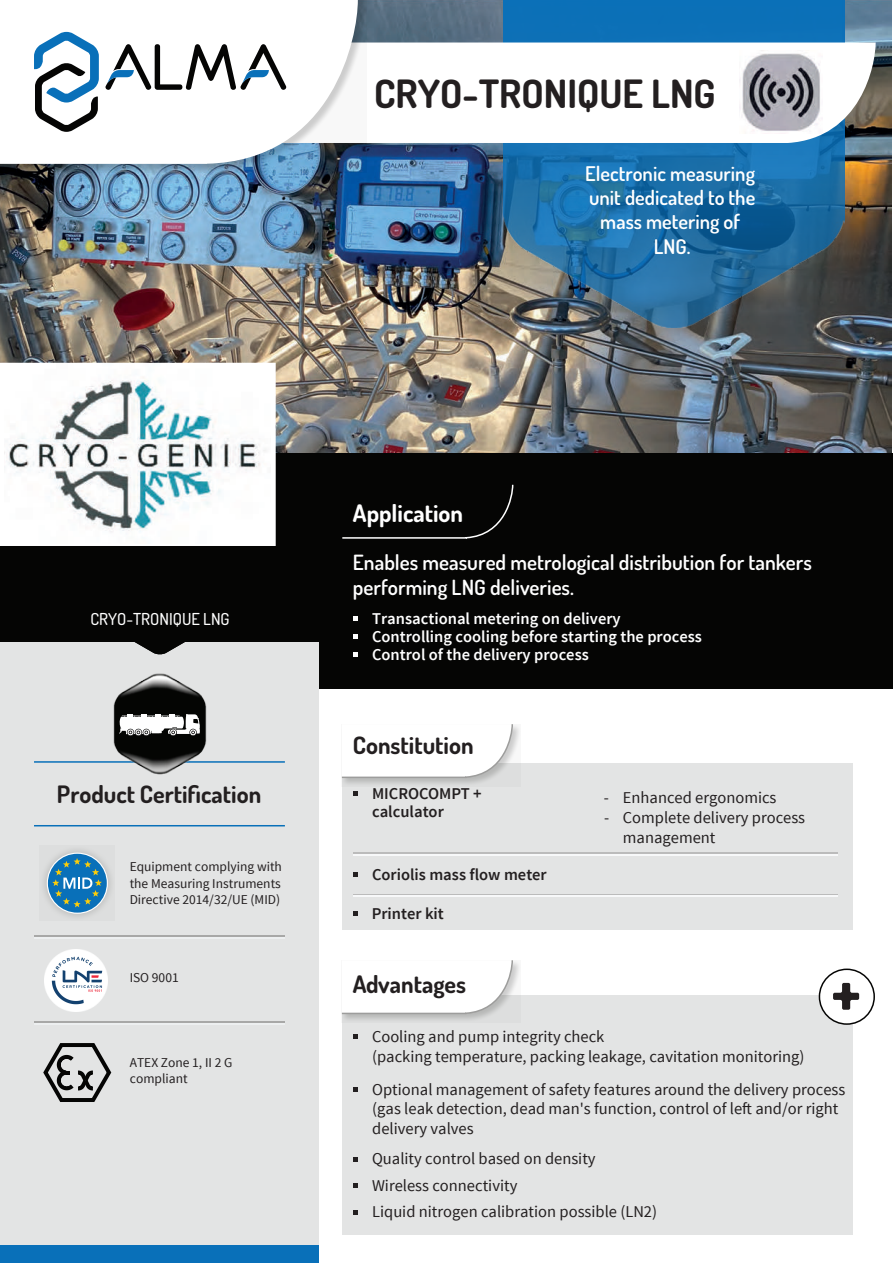
<style>
.page{position:relative;width:893px;height:1263px;background:#fff}
.page>*{position:absolute;margin:0;border:0;box-sizing:border-box;transform-origin:0 0}
.t1{font:700 39px "Dosis";color:#231f20}
.t2{font:700 24px "Dosis";color:#231f20}
.t3{font:700 24px "Dosis";color:#fff}
.t4{font:600 21px/25.2px "Dosis";color:#fff}
.t5{font:600 20.25px/24.3px "Dosis";color:#fff;text-align:center}
.t6{font:16.5px/19.8px "Source Sans Pro";color:#231f20}
.t7{font:600 16.5px/18px "Source Sans Pro";color:#fff}
.t8{font:600 16.5px/18px "Source Sans Pro";color:#231f20}
.t9{font:500 16.5px "Dosis";color:#fff}
.t10{font:13.5px/16.5px "Source Sans Pro";color:#231f20;text-align:justify}
</style>
<div class="page">
<img style="left:0;top:0;width:892px;height:453px">
<div style="left:0;top:453px;width:893px;height:236px;background:#050504"></div>
<img style="left:504px;top:0;width:340px;height:328px">
<svg style="left:367px;top:43px;width:509px;height:100px"></svg>
<img style="left:0;top:0;width:367px;height:173px">
<svg style="left:0;top:0;width:358px;height:164px"></svg>
<svg style="left:105px;top:44px;width:181px;height:46px"></svg>
<svg style="left:34px;top:32px;width:65px;height:100px"></svg>
<div style="left:0;top:642px;width:319px;height:621px;background:#e3e4e4"></div>
<hr style="left:34px;top:825px;width:251px;height:1px;background:#0970b9">
<hr style="left:34px;top:761px;width:251px;height:2px;background:#0970b9">
<div style="left:40px;top:846px;width:75px;height:75px;background:linear-gradient(to right,#d7d8d8,#d7d8d8)"></div>
<div style="left:47px;top:853px;width:61px;height:61px;border:2px solid #fff;border-radius:50%"></div>
<div style="left:48px;top:854px;width:59px;height:59px;background:#0970b9;border-radius:50%"></div>
<svg style="left:52px;top:858px;width:50px;height:49px"></svg>
<div style="left:0;top:1246px;width:319px;height:17px;background:#0970b9"></div>
<hr style="left:34px;top:935px;width:251px;height:2px;background:#a8a8a7">
<hr style="left:34px;top:937px;width:251px;height:1px;background:#edeff0">
<hr style="left:34px;top:1021px;width:251px;height:2px;background:#a8a8a7">
<hr style="left:34px;top:1023px;width:251px;height:1px;background:#edeff0">
<img style="left:106px;top:673px;width:107px;height:102px">
<svg style="left:119px;top:714px;width:81px;height:22px;background:#b9bab9"></svg>
<hr style="left:152px;top:729px;width:10px;height:4px;background:#fff">
<div style="left:342px;top:763px;width:511px;height:167px;background:#e3e4e4"></div>
<svg style="left:343px;top:725px;width:177px;height:60px"></svg>
<svg style="left:341px;top:724px;width:173px;height:55px"></svg>
<svg style="left:353px;top:791px;width:5px;height:5px"></svg>
<svg style="left:353px;top:872px;width:5px;height:5px"></svg>
<hr style="left:353px;top:852px;width:485px;height:2px;background:#bbb">
<hr style="left:353px;top:854px;width:485px;height:1px;background:#f7f8f9">
<div style="left:342px;top:995px;width:511px;height:240px;background:#e3e4e4"></div>
<svg style="left:343px;top:961px;width:177px;height:60px"></svg>
<svg style="left:341px;top:960px;width:173px;height:55px"></svg>
<svg style="left:353px;top:1034px;width:5px;height:5px"></svg>
<svg style="left:353px;top:1183px;width:5px;height:5px"></svg>
<div style="left:819px;top:969px;width:55px;height:55px;background:#fff;border-radius:50%"></div>
<div style="left:819px;top:968px;width:56px;height:57px;border:2px solid #050504;border-radius:50%"></div>
<svg style="left:833px;top:983px;width:26px;height:27px"></svg>
<svg style="left:353px;top:616px;width:5px;height:5px"></svg>
<svg style="left:353px;top:634px;width:5px;height:5px"></svg>
<svg style="left:353px;top:652px;width:5px;height:5px"></svg>
<svg style="left:342px;top:484px;width:172px;height:55px"></svg>
<svg style="left:134px;top:642px;width:51px;height:13px"></svg>
<svg style="left:353px;top:1157px;width:5px;height:5px"></svg>
<svg style="left:43px;top:1043px;width:68px;height:59px"></svg>
<div style="left:0;top:363px;width:276px;height:183px;border:2px solid #fff"></div>
<img style="left:5px;top:363px;width:265px;height:181px">
<img style="left:740px;top:51px;width:82px;height:82px">
<hr style="left:353px;top:894px;width:485px;height:2px;background:#bbb">
<hr style="left:353px;top:896px;width:485px;height:1px;background:#f7f8f9">
<svg style="left:353px;top:911px;width:4px;height:5px"></svg>
<svg style="left:353px;top:1087px;width:5px;height:4px"></svg>
<svg style="left:353px;top:1210px;width:5px;height:4px"></svg>
<img style="left:45px;top:949px;width:63px;height:63px">
<h1 class="t1" style="left:374px;top:69px;width:343px">CRYO-TRONIQUE LNG</h1>
<p class="t5" style="left:585px;top:161px;width:171px">Electronic measuring unit dedicated to the mass metering of<br>LNG.</p>
<p class="t9" style="left:90px;top:608px;width:141px">CRYO-TRONIQUE LNG</p>
<h2 class="t2" style="left:57px;top:778px;width:206px">Product Certification</h2>
<p class="t10" style="left:130px;top:859px;width:154px">Equipment complying with the Measuring Instruments Directive 2014/32/UE (MID)</p>
<p class="t10" style="left:130px;top:969px;width:51px">ISO 9001</p>
<p class="t10" style="left:130px;top:1054px;width:104px">ATEX Zone 1, II 2 G compliant</p>
<h2 class="t3" style="left:353px;top:498px;width:112px">Application</h2>
<p class="t4" style="left:353px;top:549px;width:460px">Enables measured metrological distribution for tankers performing LNG deliveries.</p>
<p class="t7" style="left:372px;top:610px;width:331px">Transactional metering on delivery<br>Controlling cooling before starting the process<br>Control of the delivery process</p>
<h2 class="t2" style="left:353px;top:730px;width:122px">Constitution</h2>
<p class="t8" style="left:372px;top:785px;width:111px">MICROCOMPT + calculator</p>
<p class="t6" style="left:623px;top:788px;width:184px;text-indent:-19px">- Enhanced ergonomics<br>Complete delivery process management</p>
<p class="t6" style="left:604px;top:807px;width:7px">-</p>
<p class="t8" style="left:372px;top:866px;width:176px">Coriolis mass flow meter</p>
<p class="t8" style="left:372px;top:905px;width:74px">Printer kit</p>
<h2 class="t2" style="left:353px;top:969px;width:115px">Advantages</h2>
<p class="t6" style="left:372px;top:1027px;width:434px">Cooling and pump integrity check<br>(packing temperature, packing leakage, cavitation monitoring)</p>
<p class="t6" style="left:372px;top:1079px;width:475px">Optional management of safety features around the delivery process (gas leak detection, dead man's function, control of left and/or right delivery valves</p>
<p class="t6" style="left:372px;top:1145px;width:225px;line-height:26.8px">Quality control based on density<br>Wireless connectivity</p>
<p class="t6" style="left:372px;top:1202px;width:286px">Liquid nitrogen calibration possible (LN2)</p>
</div>
